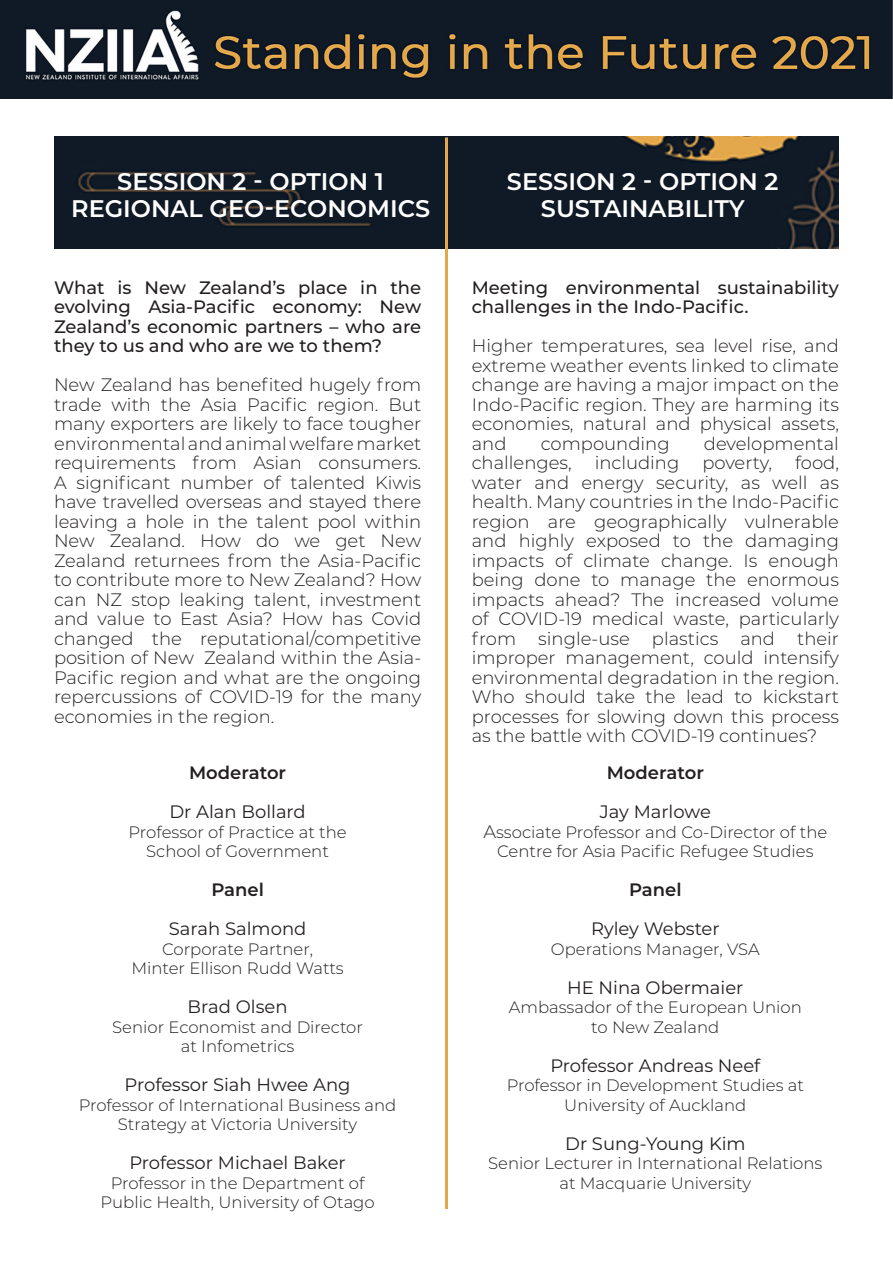
<style>
.page{position:relative;width:893px;height:1263px;background:#fff}
.page>*{position:absolute;margin:0;border:0;box-sizing:border-box;transform-origin:0 0}
.t1{font:600 24px "Montserrat";color:#fff}
.t2{font:300 18px/19.5px "Montserrat";color:#231f20;text-align:justify}
.t3{font:500 18px/19.5px "Montserrat";color:#231f20;text-align:justify}
.t4{font:18px "Montserrat";color:#231f20}
.t5{font:600 18px "Montserrat";color:#231f20}
.t6{font:300 16.5px/19.5px "Montserrat";color:#231f20;text-align:center}
.s1{font-size:18px}
</style>
<div class="page">
<img style="left:54px;top:137px;width:785px;height:111px">
<hr style="left:445px;top:137px;width:3px;height:1072px;background:#e3a84c">
<img style="left:0;top:0;width:893px;height:98px">
<p class="t1" style="left:117px;top:165px;width:268px">SESSION 2 - OPTION 1</p>
<p class="t1" style="left:71px;top:192px;width:360px">REGIONAL GEO-ECONOMICS</p>
<p class="t3" style="left:54px;top:277px;width:369px">What is New Zealand’s place in the evolving Asia-Pacific economy: New Zealand’s economic partners – who are they to us and who are we to them?</p>
<p class="t2" style="left:54px;top:374px;width:369px">New Zealand has benefited hugely from trade with the Asia Pacific region. But many exporters are likely to face tougher environmental and animal welfare market requirements from Asian consumers.<br>A significant number of talented Kiwis have travelled overseas and stayed there leaving a hole in the talent pool within New Zealand. How do we get New Zealand returnees from the Asia-Pacific to contribute more to New Zealand? How can NZ stop leaking talent, investment and value to East Asia? How has Covid changed the reputational/competitive position of New Zealand within the Asia-Pacific region and what are the ongoing repercussions of COVID-19 for the many economies in the region.</p>
<p class="t5" style="left:189px;top:760px;width:99px">Moderator</p>
<p class="t4" style="left:169px;top:799px;width:138px">Dr Alan Bollard</p>
<p class="t6" style="left:129px;top:821px;width:220px">Professor of Practice at the<br>School of Government</p>
<p class="t5" style="left:211px;top:877px;width:54px">Panel</p>
<p class="t4" style="left:169px;top:916px;width:139px">Sarah Salmond</p>
<p class="t6" style="left:131px;top:938px;width:214px">Corporate Partner,<br>Minter Ellison Rudd Watts</p>
<p class="t4" style="left:188px;top:994px;width:102px">Brad Olsen</p>
<p class="t6" style="left:112px;top:1016px;width:252px">Senior Economist and Director at Infometrics</p>
<p class="t4" style="left:125px;top:1072px;width:227px">Professor Siah Hwee Ang</p>
<p class="t6" style="left:79px;top:1094px;width:319px">Professor of International Business and<br>Strategy at Victoria University</p>
<p class="t4" style="left:129px;top:1150px;width:218px">Professor Michael Baker</p>
<p class="t6" style="left:100px;top:1172px;width:276px">Professor in the Department of<br>Public Health, University of Otago</p>
<p class="t1" style="left:507px;top:165px;width:273px">SESSION 2 - OPTION 2</p>
<p class="t1" style="left:541px;top:192px;width:205px">SUSTAINABILITY</p>
<p class="t3" style="left:472px;top:277px;width:369px">Meeting environmental sustainability challenges in the Indo-Pacific.</p>
<p class="t2" style="left:472px;top:335px;width:369px">Higher temperatures, sea level rise, and extreme weather events linked to climate change are having a major impact on the Indo-Pacific region. They are harming its economies, natural and physical assets, and</p>
<p class="t2" style="left:541px;top:433px;width:130px">compounding</p>
<p class="t2" style="left:704px;top:433px;width:137px">developmental</p>
<p class="t2" style="left:472px;top:452px;width:101px">challenges,</p>
<p class="t2" style="left:595px;top:452px;width:86px">including</p>
<p class="t2" style="left:702px;top:452px;width:71px">poverty,</p>
<p class="t2" style="left:472px;top:452px;width:369px;text-indent:323px">food, water and energy security, as well as health. Many countries in the Indo-Pacific region are geographically vulnerable and highly exposed to the damaging impacts of climate change. Is enough being done to manage the enormous impacts ahead? The increased volume of COVID-19 medical waste, particularly from single-use plastics and their improper management, could intensify environmental degradation in the region.<br>Who should take the lead to kickstart processes for slowing down this process as the battle with COVID-19 continues?</p>
<p class="t5" style="left:607px;top:760px;width:99px">Moderator</p>
<p class="t4" style="left:600px;top:799px;width:113px">Jay Marlowe</p>
<p class="t6" style="left:483px;top:821px;width:346px"><span class="s1">A</span>ssociate Professor and Co-Director of the</p>
<p class="t6" style="left:497px;top:841px;width:318px">Centre for Asia Pacific Refugee Studies</p>
<p class="t5" style="left:629px;top:877px;width:54px">Panel</p>
<p class="t4" style="left:591px;top:916px;width:130px">Ryley Webster</p>
<p class="t6" style="left:551px;top:938px;width:211px">Operations Manager, VSA</p>
<p class="t4" style="left:567px;top:975px;width:178px">HE Nina Obermaier</p>
<p class="t6" style="left:509px;top:997px;width:295px">Ambassador of the European Union to New Zealand</p>
<p class="t4" style="left:550px;top:1053px;width:211px">Professor Andreas Neef</p>
<p class="t6" style="left:507px;top:1075px;width:299px">Professor in Development Studies at</p>
<p class="t6" style="left:564px;top:1094px;width:184px">University of Auckland</p>
<p class="t4" style="left:565px;top:1131px;width:182px">Dr Sung-Young Kim</p>
<p class="t6" style="left:488px;top:1153px;width:336px">Senior Lecturer in International Relations</p>
<p class="t6" style="left:559px;top:1172px;width:193px">at Macquarie University</p>
</div>
